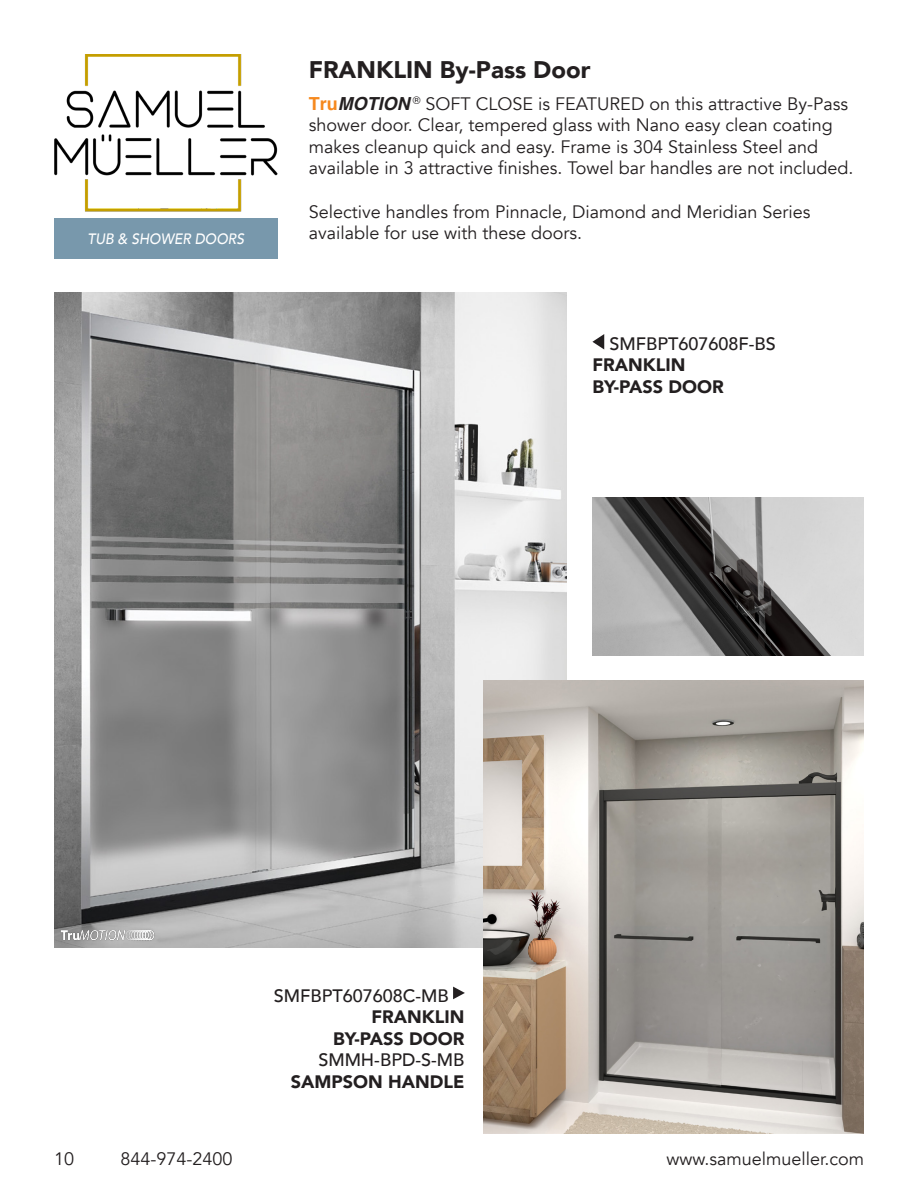
<style>
.page{position:relative;width:918px;height:1188px;background:#fff}
.page>*{position:absolute;margin:0;border:0;box-sizing:border-box;transform-origin:0 0}
.t1{font:900 24px "Avenir";color:#231f20}
.t2{font:18px/21.6px "Avenir";color:#231f20}
.t3{font:900 18px "Avenir";color:#231f20}
.t4{font:500 18px "Avenir";color:#231f20}
.t5{font:italic 500 15px "Avenir";color:#fff;scale:.92 1}
.s1{font-family:"Helvetica";font-weight:700;color:#f6891e}
.s2{font-family:"Helvetica";font-weight:700;font-style:italic}
</style>
<div class="page">
<img style="left:54px;top:54px;width:223px;height:157px">
<div style="left:54px;top:218px;width:223px;height:41px;background:#7898ac"></div>
<img style="left:54px;top:293px;width:513px;height:654px">
<svg style="left:592px;top:334px;width:12px;height:16px"></svg>
<img style="left:484px;top:680px;width:379px;height:453px">
<svg style="left:453px;top:987px;width:12px;height:12px"></svg>
<img style="left:592px;top:498px;width:272px;height:157px">
<img style="left:57px;top:926px;width:101px;height:18px">
<p class="t5" style="left:87px;top:230px;width:172px">TUB &amp; SHOWER DOORS</p>
<p class="t1" style="left:309px;top:49px;width:283px">FRANKLIN By-Pass Door</p>
<p class="t2" style="left:309px;top:93px;width:546px"><span class="s1">Tru</span><span class="s2">MOTION</span> <sup>®</sup> SOFT CLOSE is FEATURED on this attractive By-Pass shower door. Clear, tempered glass with Nano easy clean coating makes cleanup quick and easy. Frame is 304 Stainless Steel and available in 3 attractive finishes. Towel bar handles are not included.</p>
<p class="t2" style="left:309px;top:201px;width:503px">Selective handles from Pinnacle, Diamond and Meridian Series available for use with these doors.</p>
<p class="t4" style="left:610px;top:328px;width:168px">SMFBPT607608F-BS</p>
<p class="t3" style="left:592px;top:349px;width:95px">FRANKLIN</p>
<p class="t3" style="left:592px;top:371px;width:133px">BY-PASS DOOR</p>
<p class="t4" style="left:274px;top:980px;width:177px">SMFBPT607608C-MB</p>
<p class="t3" style="left:371px;top:1002px;width:95px">FRANKLIN</p>
<p class="t3" style="left:333px;top:1023px;width:133px">BY-PASS DOOR</p>
<p class="t4" style="left:318px;top:1045px;width:148px">SMMH-BPD-S-MB</p>
<p class="t3" style="left:291px;top:1066px;width:175px">SAMPSON HANDLE</p>
<p class="t2" style="left:54px;top:1148px;width:22px">10</p>
<p class="t2" style="left:120px;top:1148px;width:114px">844-974-2400</p>
<p class="t2" style="left:666px;top:1148px;width:199px">www.samuelmueller.com</p>
</div>
